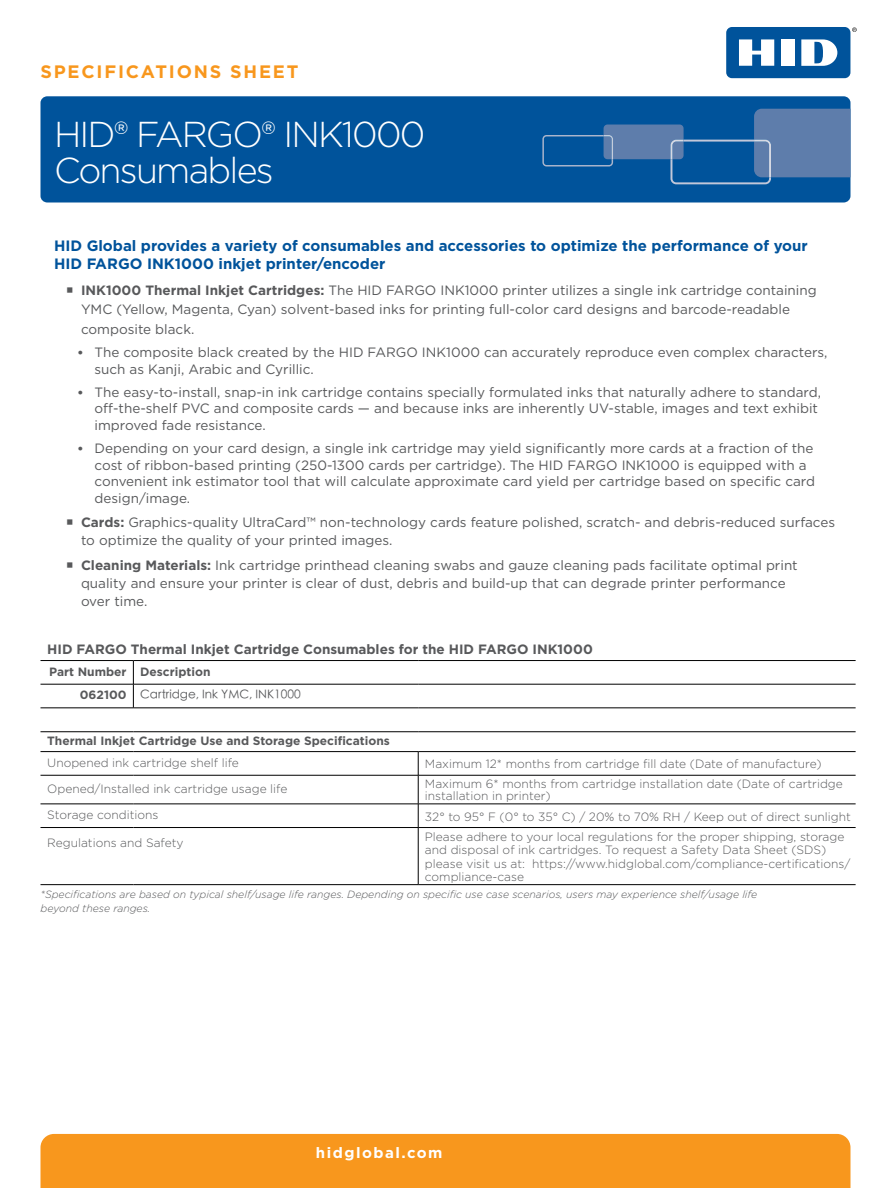
<style>
.page{position:relative;width:891px;height:1188px;background:#fff}
.page>*{position:absolute;margin:0;border:0;box-sizing:border-box;transform-origin:0 0}
.t1{font:300 36px/36px "Gotham";letter-spacing:-.05em;color:#fff}
.t2{font:700 18px "Gotham";letter-spacing:.1em;color:#f8971d}
.t3{font:700 15px/18px "Gotham";color:#00539b}
.t4{font:700 15px "Gotham";letter-spacing:.1em;color:#fff}
.t5{font:13.5px/16.5px "Gotham";color:#58595b}
._1_Tagline_White{font:700 13.5px "Gotham";color:#58595b}
._1_Tagline_White-2{font:300 12px/13.5px "Gotham";color:#58595b}
._1_Tagline_White-3{font:700 12px "Gotham";color:#58595b}
._1_Tagline_White-4{font:300 12px "ST Heiti SC";color:#58595b}
._1_Tagline_White-5{font:italic 300 10.5px/13.5px "Gotham";color:#58595b}
.s1{font-weight:700}
.s2{font-family:"Times"}
</style>
<div class="page">
<svg style="left:852px;top:27px;width:5px;height:5px"></svg>
<div style="left:726px;top:27px;width:124px;height:51px;background:#00539b;border-radius:6px"></div>
<div style="left:781px;top:39px;width:14px;height:27px;background:#fff"></div>
<svg style="left:739px;top:39px;width:35px;height:27px"></svg>
<svg style="left:801px;top:39px;width:36px;height:27px"></svg>
<div style="left:40px;top:96px;width:810px;height:107px;background:#00539b;border-radius:7px"></div>
<svg style="left:542px;top:109px;width:309px;height:75px"></svg>
<svg style="left:40px;top:661px;width:816px;height:223px"></svg>
<hr style="left:133px;top:660px;width:285px;height:1px;background:#000">
<hr style="left:418px;top:660px;width:438px;height:1px;background:#000">
<hr style="left:133px;top:684px;width:285px;height:1px;background:#000">
<hr style="left:418px;top:684px;width:438px;height:1px;background:#000">
<hr style="left:418px;top:751px;width:438px;height:1px;background:#000">
<hr style="left:418px;top:775px;width:438px;height:1px;background:#000">
<hr style="left:418px;top:804px;width:438px;height:1px;background:#000">
<hr style="left:418px;top:827px;width:438px;height:1px;background:#000">
<hr style="left:418px;top:884px;width:438px;height:1px;background:#000">
<svg style="left:418px;top:752px;width:1px;height:75px"></svg>
<hr style="left:418px;top:828px;width:1px;height:56px;background:#000">
<hr style="left:40px;top:751px;width:93px;height:1px;background:#000">
<hr style="left:133px;top:751px;width:285px;height:1px;background:#000">
<hr style="left:40px;top:775px;width:93px;height:1px;background:#000">
<hr style="left:133px;top:775px;width:285px;height:1px;background:#000">
<hr style="left:40px;top:804px;width:93px;height:1px;background:#000">
<hr style="left:133px;top:804px;width:285px;height:1px;background:#000">
<hr style="left:40px;top:827px;width:93px;height:1px;background:#000">
<hr style="left:133px;top:827px;width:285px;height:1px;background:#000">
<hr style="left:40px;top:884px;width:93px;height:1px;background:#000">
<hr style="left:133px;top:884px;width:285px;height:1px;background:#000">
<hr style="left:40px;top:660px;width:93px;height:1px;background:#000">
<hr style="left:40px;top:684px;width:93px;height:1px;background:#000">
<svg style="left:133px;top:661px;width:1px;height:47px"></svg>
<hr style="left:40px;top:731px;width:93px;height:1px;background:#000">
<hr style="left:133px;top:731px;width:285px;height:1px;background:#000">
<hr style="left:418px;top:731px;width:438px;height:1px;background:#000">
<hr style="left:40px;top:708px;width:93px;height:1px;background:#000">
<hr style="left:133px;top:708px;width:285px;height:1px;background:#000">
<hr style="left:418px;top:708px;width:438px;height:1px;background:#000">
<div style="left:40px;top:1134px;width:810px;height:54px;background:#f8971d"></div>
<h2 class="t2" style="left:40px;top:60px;width:260px">SPECIFICATIONS SHEET</h2>
<p class="t1" style="left:54px;top:116px;width:373px">HID® FARGO® INK1000<br>Consumables</p>
<p class="t3" style="left:54px;top:236px;width:755px">HID Global provides a variety of consumables and accessories to optimize the performance of your<br>HID FARGO INK1000 inkjet printer/encoder</p>
<p class="t5" style="left:81px;top:280px;width:737px;line-height:19.5px"><span class="s1">INK1000 Thermal Inkjet Cartridges:</span> The HID FARGO INK1000 printer utilizes a single ink cartridge containing<br>YMC (Yellow, Magenta, Cyan) solvent-based inks for printing full-color card designs and barcode-readable composite black.</p>
<p class="t5" style="left:94px;top:344px;width:735px;text-indent:-16px"><span class="s2">•</span> The composite black created by the HID FARGO INK1000 can accurately reproduce even complex characters, such as Kanji, Arabic and Cyrillic.</p>
<p class="t5" style="left:94px;top:383px;width:728px;text-indent:-16px"><span class="s2">•</span> The easy-to-install, snap-in ink cartridge contains specially formulated inks that naturally adhere to standard, off-the-shelf PVC and composite cards — and because inks are inherently UV-stable, images and text exhibit improved fade resistance.</p>
<p class="t5" style="left:94px;top:440px;width:722px;text-indent:-16px"><span class="s2">•</span> Depending on your card design, a single ink cartridge may yield significantly more cards at a fraction of the cost of ribbon-based printing (250-1300 cards per cartridge). The HID FARGO INK1000 is equipped with a convenient ink estimator tool that will calculate approximate card yield per cartridge based on specific card design/image.</p>
<p class="t5" style="left:81px;top:513px;width:756px;line-height:18px"><span class="s1">Cards:</span> Graphics-quality UltraCard™ non-technology cards feature polished, scratch- and debris-reduced surfaces to optimize the quality of your printed images.</p>
<p class="t5" style="left:81px;top:556px;width:718px;line-height:18px"><span class="s1">Cleaning Materials:</span> Ink cartridge printhead cleaning swabs and gauze cleaning pads facilitate optimal print quality and ensure your printer is clear of dust, debris and build-up that can degrade printer performance over time.</p>
<p class="_1_Tagline_White" style="left:47px;top:640px;width:547px">HID FARGO Thermal Inkjet Cartridge Consumables for the HID FARGO INK1000</p>
<p class="_1_Tagline_White-3" style="left:49px;top:663px;width:79px">Part Number</p>
<p class="_1_Tagline_White-3" style="left:140px;top:663px;width:72px">Description</p>
<p class="_1_Tagline_White-3" style="left:80px;top:687px;width:48px">062100</p>
<p class="_1_Tagline_White-4" style="left:140px;top:684px;width:162px">Cartridge, Ink YMC, INK1000</p>
<p class="_1_Tagline_White-3" style="left:47px;top:733px;width:344px">Thermal Inkjet Cartridge Use and Storage Specifications</p>
<p class="_1_Tagline_White-2" style="left:47px;top:755px;width:193px">Unopened ink cartridge shelf life</p>
<p class="_1_Tagline_White-2" style="left:425px;top:757px;width:398px">Maximum 12* months from cartridge fill date (Date of manufacture)</p>
<p class="_1_Tagline_White-2" style="left:47px;top:781px;width:242px">Opened/Installed ink cartridge usage life</p>
<p class="_1_Tagline_White-2" style="left:425px;top:778px;width:419px;line-height:12px">Maximum 6* months from cartridge installation date (Date of cartridge installation in printer)</p>
<p class="_1_Tagline_White-2" style="left:47px;top:808px;width:113px">Storage conditions</p>
<p class="_1_Tagline_White-2" style="left:425px;top:809px;width:427px">32° to 95° F (0° to 35° C) / 20% to 70% RH / Keep out of direct sunlight</p>
<p class="_1_Tagline_White-2" style="left:47px;top:836px;width:138px">Regulations and Safety</p>
<p class="_1_Tagline_White-2" style="left:425px;top:829px;width:427px">Please adhere to your local regulations for the proper shipping, storage and disposal of ink cartridges. To request a Safety Data Sheet (SDS) please visit us at: https://www.hidglobal.com/compliance-certifications/ compliance-case</p>
<p class="_1_Tagline_White-5" style="left:40px;top:888px;width:718px">*Specifications are based on typical shelf/usage life ranges. Depending on specific use case scenarios, users may experience shelf/usage life beyond these ranges.</p>
<p class="t4" style="left:316px;top:1142px;width:128px">hidglobal.com</p>
</div>
